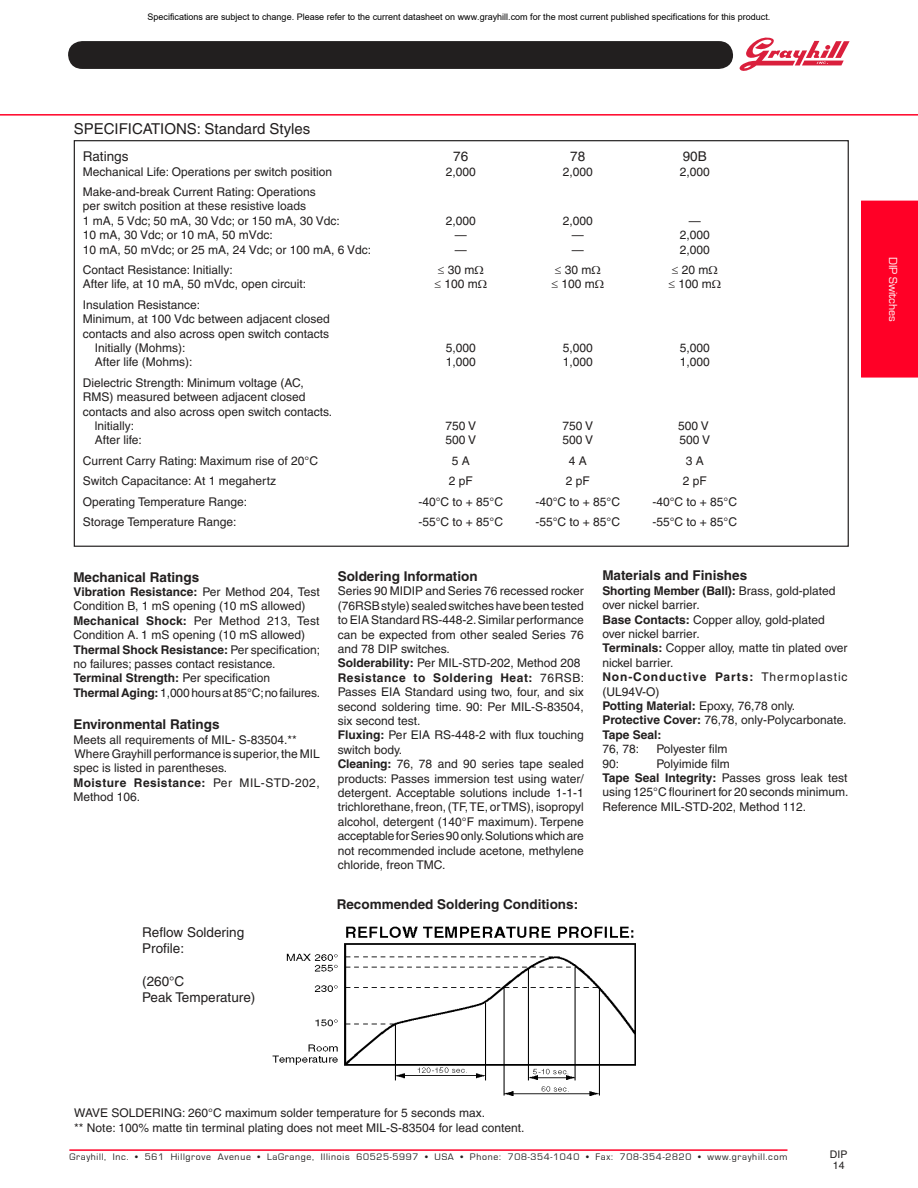
<style>
.page{position:relative;width:918px;height:1188px;background:#fff}
.page>*{position:absolute;margin:0;border:0;box-sizing:border-box;transform-origin:0 0}
.t1{font:15px "Helvetica";color:#221f1f}
.t2{font:700 13.5px "Helvetica";color:#221f1f}
.t3{font:13.5px/16.2px "Helvetica";color:#221f1f}
.t4{font:12px/14.4px "Helvetica";color:#221f1f}
.t5{font:12px "Eurostile";color:#fff}
.t6{font:10.5px/10.5px "Helvetica";color:#221f1f}
.t7{font:9.75px "Eurostile";letter-spacing:.075em;color:#221f1f}
.t8{font:9px "Arial";color:#000}
.s1{font-weight:700}
</style>
<div class="page">
<img style="left:272px;top:926px;width:363px;height:170px">
<svg style="left:740px;top:38px;width:110px;height:33px"></svg>
<div style="left:69px;top:42px;width:663px;height:26px;background:#221f1f;border-radius:13px"></div>
<div style="left:68px;top:41px;width:665px;height:28px;border:2px solid #221f1f;border-radius:13px"></div>
<div style="left:861px;top:201px;width:57px;height:176px;background:#ff0026"></div>
<hr style="left:69px;top:1149px;width:719px;height:2px;background:#ff0026">
<hr style="left:0;top:114px;width:918px;height:2px;background:#ff0026">
<p class="t8" style="left:148px;top:13px;width:624px">Specifications are subject to change. Please refer to the current datasheet on www.grayhill.com for the most current published specifications for this product.</p>
<p class="t1" style="left:74px;top:123px;width:238px">SPECIFICATIONS: Standard Styles</p>
<p class="t3" style="left:83px;top:150px;width:47px">Ratings</p>
<p class="t3" style="left:453px;top:150px;width:17px">76</p>
<p class="t3" style="left:570px;top:150px;width:17px">78</p>
<p class="t3" style="left:683px;top:150px;width:26px">90B</p>
<p class="t4" style="left:83px;top:165px;width:251px">Mechanical Life: Operations per switch position</p>
<p class="t4" style="left:446px;top:165px;width:32px">2,000</p>
<p class="t4" style="left:563px;top:165px;width:32px">2,000</p>
<p class="t4" style="left:680px;top:165px;width:32px">2,000</p>
<p class="t4" style="left:83px;top:186px;width:259px">Make-and-break Current Rating: Operations<br>per switch position at these resistive loads<br>1 mA, 5 Vdc; 50 mA, 30 Vdc; or 150 mA, 30 Vdc:</p>
<p class="t4" style="left:446px;top:214px;width:32px">2,000</p>
<p class="t4" style="left:563px;top:214px;width:32px">2,000</p>
<p class="t4" style="left:689px;top:214px;width:13px">—</p>
<p class="t4" style="left:83px;top:229px;width:192px">10 mA, 30 Vdc; or 10 mA, 50 mVdc:</p>
<p class="t4" style="left:455px;top:229px;width:13px">—</p>
<p class="t4" style="left:572px;top:229px;width:13px">—</p>
<p class="t4" style="left:680px;top:229px;width:32px">2,000</p>
<p class="t4" style="left:83px;top:243px;width:290px">10 mA, 50 mVdc; or 25 mA, 24 Vdc; or 100 mA, 6 Vdc:</p>
<p class="t4" style="left:455px;top:243px;width:13px">—</p>
<p class="t4" style="left:572px;top:243px;width:13px">—</p>
<p class="t4" style="left:680px;top:243px;width:32px">2,000</p>
<p class="t4" style="left:83px;top:264px;width:152px">Contact Resistance: Initially:</p>
<p class="t4" style="left:438px;top:264px;width:38px">≤ 30 m</p>
<p class="t4" style="left:555px;top:264px;width:38px">≤ 30 m</p>
<p class="t4" style="left:672px;top:264px;width:38px">≤ 20 m</p>
<p class="t4" style="left:83px;top:278px;width:225px">After life, at 10 mA, 50 mVdc, open circuit:</p>
<p class="t4" style="left:434px;top:278px;width:45px">≤ 100 m</p>
<p class="t4" style="left:551px;top:278px;width:45px">≤ 100 m</p>
<p class="t4" style="left:668px;top:278px;width:45px">≤ 100 m</p>
<p class="t4" style="left:83px;top:298px;width:119px">Insulation Resistance:</p>
<p class="t4" style="left:83px;top:313px;width:249px">Minimum, at 100 Vdc between adjacent closed</p>
<p class="t4" style="left:83px;top:327px;width:248px">contacts and also across open switch contacts</p>
<p class="t4" style="left:95px;top:342px;width:92px">Initially (Mohms):</p>
<p class="t4" style="left:446px;top:342px;width:32px">5,000</p>
<p class="t4" style="left:563px;top:342px;width:32px">5,000</p>
<p class="t4" style="left:680px;top:342px;width:32px">5,000</p>
<p class="t4" style="left:95px;top:356px;width:99px">After life (Mohms):</p>
<p class="t4" style="left:446px;top:356px;width:32px">1,000</p>
<p class="t4" style="left:563px;top:356px;width:32px">1,000</p>
<p class="t4" style="left:680px;top:356px;width:32px">1,000</p>
<p class="t4" style="left:83px;top:376px;width:223px">Dielectric Strength: Minimum voltage (AC,</p>
<p class="t4" style="left:83px;top:391px;width:224px">RMS) measured between adjacent closed</p>
<p class="t4" style="left:83px;top:405px;width:251px">contacts and also across open switch contacts.</p>
<p class="t4" style="left:95px;top:420px;width:41px">lnitially:</p>
<p class="t4" style="left:445px;top:420px;width:32px">750 V</p>
<p class="t4" style="left:562px;top:420px;width:32px">750 V</p>
<p class="t4" style="left:678px;top:420px;width:32px">500 V</p>
<p class="t4" style="left:95px;top:434px;width:48px">After life:</p>
<p class="t4" style="left:445px;top:434px;width:32px">500 V</p>
<p class="t4" style="left:562px;top:434px;width:32px">500 V</p>
<p class="t4" style="left:679px;top:434px;width:32px">500 V</p>
<p class="t4" style="left:83px;top:454px;width:237px">Current Carry Rating: Maximum rise of 20°C</p>
<p class="t4" style="left:452px;top:454px;width:20px">5 A</p>
<p class="t4" style="left:569px;top:454px;width:20px">4 A</p>
<p class="t4" style="left:686px;top:454px;width:20px">3 A</p>
<p class="t4" style="left:83px;top:475px;width:195px">Switch Capacitance: At 1 megahertz</p>
<p class="t4" style="left:449px;top:475px;width:26px">2 pF</p>
<p class="t4" style="left:566px;top:475px;width:26px">2 pF</p>
<p class="t4" style="left:683px;top:475px;width:26px">2 pF</p>
<p class="t4" style="left:83px;top:495px;width:166px">Operating Temperature Range:</p>
<p class="t4" style="left:418px;top:495px;width:86px">-40°C to + 85°C</p>
<p class="t4" style="left:535px;top:495px;width:86px">-40°C to + 85°C</p>
<p class="t4" style="left:652px;top:495px;width:86px">-40°C to + 85°C</p>
<p class="t4" style="left:83px;top:516px;width:155px">Storage Temperature Range:</p>
<p class="t4" style="left:418px;top:516px;width:86px">-55°C to + 85°C</p>
<p class="t4" style="left:535px;top:516px;width:86px">-55°C to + 85°C</p>
<p class="t4" style="left:652px;top:516px;width:86px">-55°C to + 85°C</p>
<p class="t2" style="left:73px;top:572px;width:127px">Mechanical Ratings</p>
<p class="t4" style="left:73px;top:586px;width:248px"><span class="s1">Vibration Resistance:</span> Per Method 204, Test Condition B, 1 mS opening (10 mS allowed)<br><span class="s1">Mechanical Shock:</span> Per Method 213, Test Condition A. 1 mS opening (10 mS allowed)<br><span class="s1">Thermal Shock Resistance:</span> Per specification; no failures; passes contact resistance.<br><span class="s1">Terminal Strength:</span> Per specification<br><span class="s1">Thermal Aging:</span> 1,000 hours at 85°C; no failures.</p>
<p class="t2" style="left:73px;top:719px;width:148px">Environmental Ratings</p>
<p class="t4" style="left:73px;top:733px;width:248px">Meets all requirements of MIL- S-83504.** Where Grayhill performance is superior, the MIL spec is listed in parentheses.<br><span class="s1">Moisture Resistance:</span> Per MIL-STD-202, Method 106.</p>
<p class="t3" style="left:142px;top:926px;width:104px">Reflow Soldering<br>Profile:</p>
<p class="t3" style="left:142px;top:974px;width:115px">(260°C<br>Peak Temperature)</p>
<p class="t2" style="left:338px;top:571px;width:141px">Soldering Information</p>
<p class="t4" style="left:338px;top:585px;width:248px">Series 90 MIDIP and Series 76 recessed rocker (76RSB style) sealed switches have been tested to EIA Standard RS-448-2. Similar performance can be expected from other sealed Series 76 and 78 DIP switches.<br><span class="s1">Solderability:</span> Per MIL-STD-202, Method 208<br><span class="s1">Resistance to Soldering Heat:</span> 76RSB:<br>Passes EIA Standard using two, four, and six second soldering time. 90: Per MIL-S-83504, six second test.<br><span class="s1">Fluxing:</span> Per EIA RS-448-2 with flux touching switch body.<br><span class="s1">Cleaning:</span> 76, 78 and 90 series tape sealed products: Passes immersion test using water/ detergent. Acceptable solutions include 1-1-1 trichlorethane, freon, (TF, TE, or TMS), isopropyl alcohol, detergent (140°F maximum). Terpene acceptable for Series 90 only. Solutions which are not recommended include acetone, methylene chloride, freon TMC.</p>
<p class="t2" style="left:337px;top:899px;width:243px">Recommended Soldering Conditions:</p>
<p class="t2" style="left:602px;top:570px;width:146px">Materials and Finishes</p>
<p class="t4" style="left:602px;top:584px;width:247px"><span class="s1">Shorting Member (Ball):</span> Brass, gold-plated over nickel barrier.<br><span class="s1">Base Contacts:</span> Copper alloy, gold-plated over nickel barrier.<br><span class="s1">Terminals:</span> Copper alloy, matte tin plated over nickel barrier.<br><span class="s1">Non-Conductive Parts:</span> Thermoplastic (UL94V-O)<br><span class="s1">Potting Material:</span> Epoxy, 76,78 only.<br><span class="s1">Protective Cover:</span> 76,78, only-Polycarbonate.<br><span class="s1">Tape Seal:</span></p>
<p class="t4" style="left:602px;top:743px;width:38px">76, 78:</p>
<p class="t4" style="left:656px;top:743px;width:73px">Polyester film</p>
<p class="t4" style="left:602px;top:757px;width:18px">90:</p>
<p class="t4" style="left:602px;top:757px;width:247px;text-indent:54px">Polyimide film<br><span class="s1">Tape Seal Integrity:</span> Passes gross leak test using 125°C flourinert for 20 seconds minimum.<br>Reference MIL-STD-202, Method 112.</p>
<p class="t5" style="left:900px;top:257px;width:66px;rotate:90deg">DIP Switches</p>
<p class="t4" style="left:74px;top:1107px;width:452px">WAVE SOLDERING: 260°C maximum solder temperature for 5 seconds max.<br>** Note: 100% matte tin terminal plating does not meet MIL-S-83504 for lead content.</p>
<p class="t7" style="left:69px;top:1152px;width:720px">Grayhill, Inc. • 561 Hillgrove Avenue • LaGrange, Illinois 60525-5997 • USA • Phone: 708-354-1040 • Fax: 708-354-2820 • www.grayhill.com</p>
<p class="t6" style="left:830px;top:1150px;width:19px">DIP<br>14</p>
</div>
